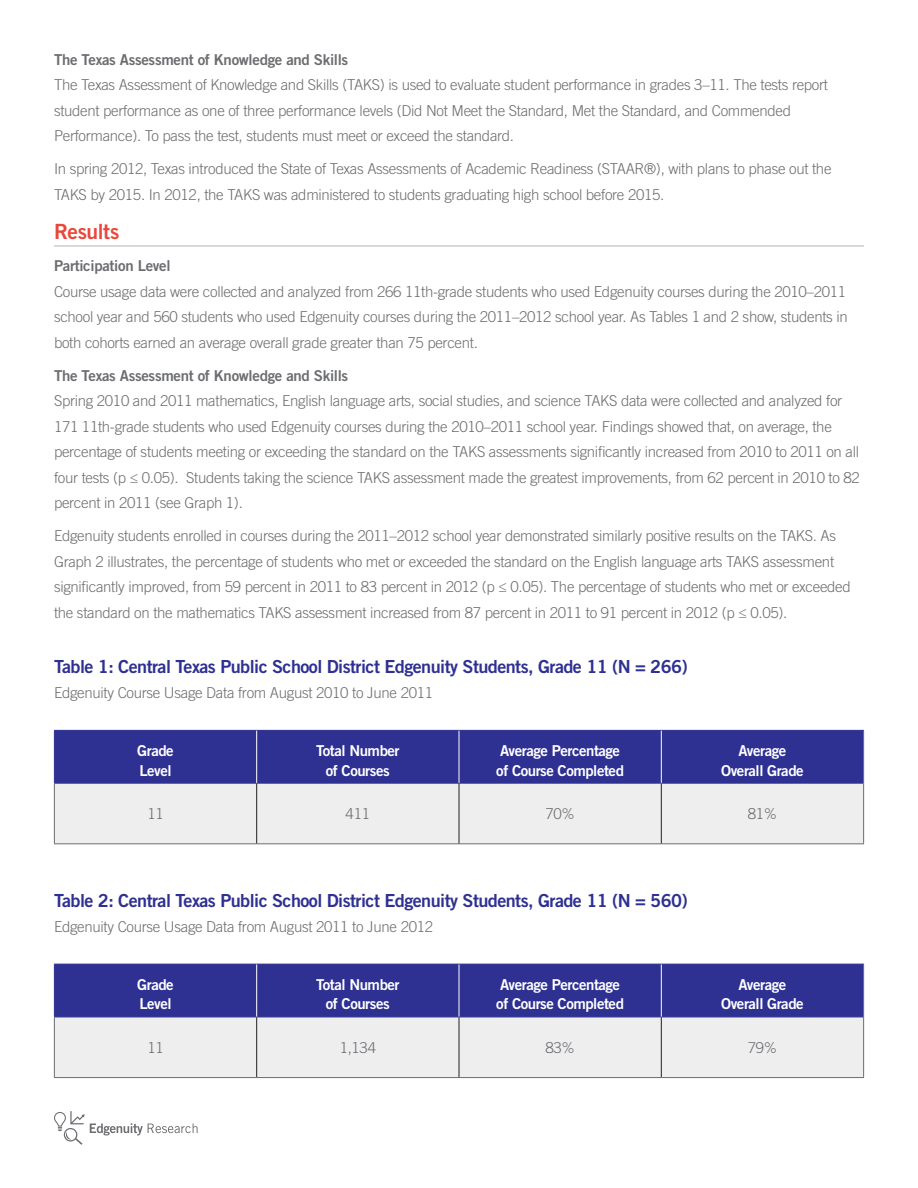
<style>
.page{position:relative;width:918px;height:1188px;background:#fff}
.page>*{position:absolute;margin:0;border:0;box-sizing:border-box;transform-origin:0 0}
.t1{font:21px "Trade Gothic LT Std Bd 2";letter-spacing:-.02em;color:#e9483c}
.t2{font:18px "Trade Gothic LT Std Bd 2";letter-spacing:-.03em;color:#2e3092}
.t3{font:300 15px/25.5px "Trade Gothic LT Std";letter-spacing:-.02em;color:#6c6d70}
.t4{font:15px/19.5px "Trade Gothic LT Std Bd 2";letter-spacing:-.03em;color:#fff}
.t5{font:15px "Trade Gothic LT Std Bd 2";letter-spacing:-.02em;color:#6c6d70}
</style>
<div class="page">
<hr style="left:54px;top:246px;width:810px;height:1px;background:#b2b3b7">
<div style="left:55px;top:731px;width:808px;height:52px;background:#2e3092"></div>
<div style="left:55px;top:784px;width:808px;height:59px;background:#eeeeef"></div>
<hr style="left:54px;top:730px;width:203px;height:1px;background:#2e3092">
<hr style="left:54px;top:731px;width:1px;height:52px;background:#2e3092">
<hr style="left:257px;top:730px;width:202px;height:1px;background:#2e3092">
<hr style="left:459px;top:730px;width:202px;height:1px;background:#2e3092">
<hr style="left:661px;top:730px;width:203px;height:1px;background:#2e3092">
<hr style="left:54px;top:783px;width:203px;height:1px;background:#2e3092">
<hr style="left:257px;top:783px;width:202px;height:1px;background:#2e3092">
<hr style="left:459px;top:783px;width:202px;height:1px;background:#2e3092">
<hr style="left:661px;top:783px;width:202px;height:1px;background:#2e3092">
<hr style="left:54px;top:784px;width:1px;height:59px;background:#6c6d70">
<hr style="left:54px;top:843px;width:203px;height:1px;background:#6c6d70">
<hr style="left:257px;top:843px;width:202px;height:1px;background:#6c6d70">
<hr style="left:459px;top:843px;width:202px;height:1px;background:#6c6d70">
<hr style="left:661px;top:843px;width:203px;height:1px;background:#6c6d70">
<hr style="left:256px;top:784px;width:1px;height:59px;background:#231f20">
<hr style="left:459px;top:784px;width:1px;height:59px;background:#231f20">
<hr style="left:661px;top:784px;width:1px;height:59px;background:#231f20">
<hr style="left:256px;top:731px;width:1px;height:52px;background:#fff">
<hr style="left:459px;top:731px;width:1px;height:52px;background:#fff">
<hr style="left:661px;top:731px;width:1px;height:52px;background:#fff">
<hr style="left:863px;top:731px;width:1px;height:52px;background:#6d6e71">
<hr style="left:863px;top:783px;width:1px;height:60px;background:#6d6e71">
<svg style="left:54px;top:1111px;width:144px;height:34px"></svg>
<div style="left:55px;top:965px;width:808px;height:52px;background:#2e3092"></div>
<div style="left:55px;top:1018px;width:808px;height:59px;background:#eeeeef"></div>
<hr style="left:54px;top:964px;width:203px;height:1px;background:#2e3092">
<hr style="left:54px;top:964px;width:1px;height:53px;background:#2e3092">
<hr style="left:257px;top:964px;width:202px;height:1px;background:#2e3092">
<hr style="left:459px;top:964px;width:202px;height:1px;background:#2e3092">
<hr style="left:661px;top:964px;width:203px;height:1px;background:#2e3092">
<hr style="left:54px;top:1017px;width:203px;height:1px;background:#2e3092">
<hr style="left:257px;top:1017px;width:202px;height:1px;background:#2e3092">
<hr style="left:459px;top:1017px;width:202px;height:1px;background:#2e3092">
<hr style="left:661px;top:1017px;width:202px;height:1px;background:#2e3092">
<hr style="left:54px;top:1017px;width:1px;height:60px;background:#6c6d70">
<hr style="left:54px;top:1077px;width:203px;height:1px;background:#6c6d70">
<hr style="left:257px;top:1077px;width:202px;height:1px;background:#6c6d70">
<hr style="left:459px;top:1077px;width:202px;height:1px;background:#6c6d70">
<hr style="left:661px;top:1077px;width:203px;height:1px;background:#6c6d70">
<hr style="left:256px;top:1017px;width:1px;height:60px;background:#231f20">
<hr style="left:459px;top:1017px;width:1px;height:60px;background:#231f20">
<hr style="left:661px;top:1017px;width:1px;height:60px;background:#231f20">
<hr style="left:256px;top:964px;width:1px;height:53px;background:#fff">
<hr style="left:459px;top:964px;width:1px;height:53px;background:#fff">
<hr style="left:661px;top:964px;width:1px;height:53px;background:#fff">
<hr style="left:863px;top:964px;width:1px;height:53px;background:#6d6e71">
<hr style="left:863px;top:1017px;width:1px;height:60px;background:#6d6e71">
<p class="t5" style="left:54px;top:50px;width:296px">The Texas Assessment of Knowledge and Skills</p>
<p class="t3" style="left:54px;top:72px;width:776px">The Texas Assessment of Knowledge and Skills (TAKS) is used to evaluate student performance in grades 3–11. The tests report student performance as one of three performance levels (Did Not Meet the Standard, Met the Standard, and Commended<br>Performance). To pass the test, students must meet or exceed the standard.</p>
<p class="t3" style="left:54px;top:156px;width:779px">In spring 2012, Texas introduced the State of Texas Assessments of Academic Readiness (STAAR®), with plans to phase out the<br>TAKS by 2015. In 2012, the TAKS was administered to students graduating high school before 2015.</p>
<h1 class="t1" style="left:54px;top:218px;width:67px">Results</h1>
<p class="t5" style="left:54px;top:256px;width:118px">Participation Level</p>
<p class="t3" style="left:54px;top:278px;width:795px;text-align:justify">Course usage data were collected and analyzed from 266 11th-grade students who used Edgenuity courses during the 2010–2011 school year and 560 students who used Edgenuity courses during the 2011–2012 school year. As Tables 1 and 2 show, students in both cohorts earned an average overall grade greater than 75 percent.</p>
<p class="t5" style="left:54px;top:366px;width:296px">The Texas Assessment of Knowledge and Skills</p>
<p class="t3" style="left:54px;top:388px;width:807px">Spring 2010 and 2011 mathematics, English language arts, social studies, and science TAKS data were collected and analyzed for 171 11th-grade students who used Edgenuity courses during the 2010–2011 school year. Findings showed that, on average, the percentage of students meeting or exceeding the standard on the TAKS assessments significantly increased from 2010 to 2011 on all four tests (p ≤ 0.05). Students taking the science TAKS assessment made the greatest improvements, from 62 percent in 2010 to 82 percent in 2011 (see Graph 1).</p>
<p class="t3" style="left:54px;top:523px;width:798px">Edgenuity students enrolled in courses during the 2011–2012 school year demonstrated similarly positive results on the TAKS. As Graph 2 illustrates, the percentage of students who met or exceeded the standard on the English language arts TAKS assessment significantly improved, from 59 percent in 2011 to 83 percent in 2012 (p ≤ 0.05). The percentage of students who met or exceeded the standard on the mathematics TAKS assessment increased from 87 percent in 2011 to 91 percent in 2012 (p ≤ 0.05).</p>
<p class="t2" style="left:54px;top:655px;width:635px">Table 1: Central Texas Public School District Edgenuity Students, Grade 11 (N = 266)</p>
<p class="t3" style="left:54px;top:680px;width:381px">Edgenuity Course Usage Data from August 2010 to June 2011</p>
<p class="t4" style="left:137px;top:741px;width:38px">Grade<br>Level</p>
<p class="t4" style="left:316px;top:741px;width:85px;text-align:center">Total Number of Courses</p>
<p class="t4" style="left:496px;top:741px;width:129px">Average Percentage of Course Completed</p>
<p class="t4" style="left:721px;top:741px;width:84px;text-align:center">Average<br>Overall Grade</p>
<p class="t3" style="left:147px;top:801px;width:18px">11</p>
<p class="t3" style="left:346px;top:801px;width:26px">411</p>
<p class="t3" style="left:545px;top:801px;width:31px">70%</p>
<p class="t3" style="left:748px;top:801px;width:31px">81%</p>
<p class="t2" style="left:54px;top:889px;width:635px">Table 2: Central Texas Public School District Edgenuity Students, Grade 11 (N = 560)</p>
<p class="t3" style="left:54px;top:914px;width:381px">Edgenuity Course Usage Data from August 2011 to June 2012</p>
<p class="t4" style="left:137px;top:975px;width:38px">Grade<br>Level</p>
<p class="t4" style="left:316px;top:975px;width:85px;text-align:center">Total Number of Courses</p>
<p class="t4" style="left:496px;top:975px;width:129px">Average Percentage of Course Completed</p>
<p class="t4" style="left:721px;top:975px;width:84px;text-align:center">Average<br>Overall Grade</p>
<p class="t3" style="left:147px;top:1034px;width:18px">11</p>
<p class="t3" style="left:340px;top:1034px;width:38px">1,134</p>
<p class="t3" style="left:545px;top:1034px;width:31px">83%</p>
<p class="t3" style="left:748px;top:1034px;width:31px">79%</p>
</div>
